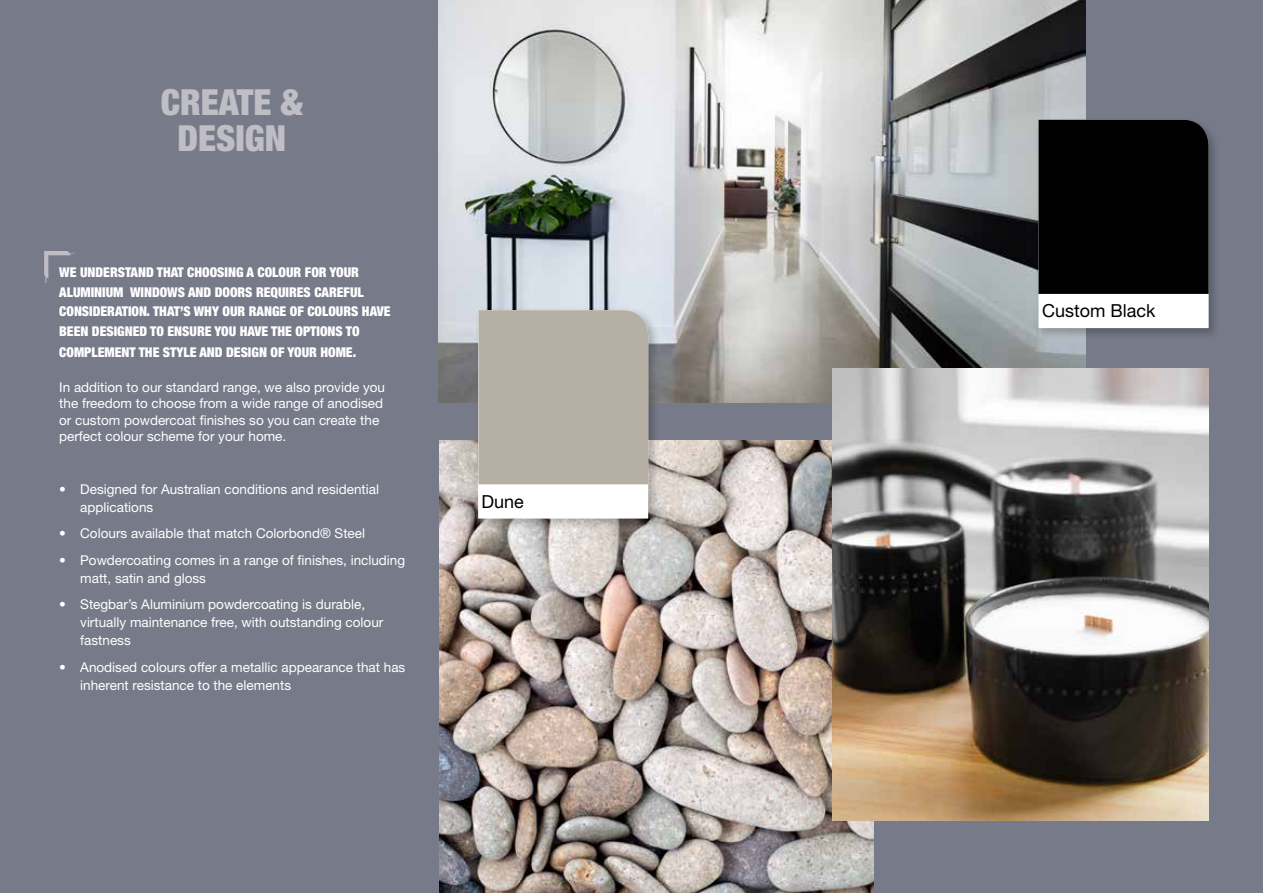
<style>
.page{position:relative;width:1263px;height:893px;background:#777a89}
.page>*{position:absolute;margin:0;border:0;box-sizing:border-box;transform-origin:0 0}
.t1{font:900 condensed 36px/36px "Helvetica Neue LT Std";color:#c0bec5;text-align:center}
.t2{font:18px "Helvetica Neue LT Std";color:#000}
.t3{font:13.5px/18px "Helvetica Neue LT Std";color:#fff}
.t4{font:900 condensed 13.5px/19.5px "Helvetica Neue LT Std";color:#fff}
</style>
<div class="page">
<img style="left:439px;top:0;width:647px;height:402px">
<img style="left:440px;top:441px;width:434px;height:452px">
<img style="left:832px;top:369px;width:377px;height:452px">
<div style="left:1034px;top:116px;width:187px;height:224px;background:#000;opacity:.25"></div>
<svg style="left:1038px;top:120px;width:170px;height:208px"></svg>
<div style="left:474px;top:306px;width:186px;height:225px;background:#000;opacity:.25"></div>
<svg style="left:478px;top:310px;width:170px;height:209px"></svg>
<svg style="left:44px;top:251px;width:31px;height:32px"></svg>
<h1 class="t1" style="left:161px;top:83px;width:144px">CREATE &amp;<br>DESIGN</h1>
<p class="t4" style="left:59px;top:262px;width:333px">WE UNDERSTAND THAT CHOOSING A COLOUR FOR YOUR ALUMINIUM WINDOWS AND DOORS REQUIRES CAREFUL CONSIDERATION. THAT’S WHY OUR RANGE OF COLOURS HAVE BEEN DESIGNED TO ENSURE YOU HAVE THE OPTIONS TO</p>
<p class="t4" style="left:59px;top:342px;width:298px">COMPLEMENT THE STYLE AND DESIGN OF YOUR HOME.</p>
<p class="t3" style="left:59px;top:379px;width:327px;line-height:16.2px">In addition to our standard range, we also provide you the freedom to choose from a wide range of anodised or custom powdercoat finishes so you can create the perfect colour scheme for your home.</p>
<p class="t3" style="left:80px;top:480px;width:300px;text-indent:-21px">• Designed for Australian conditions and residential applications</p>
<p class="t3" style="left:59px;top:524px;width:307px">• Colours available that match Colorbond® Steel</p>
<p class="t3" style="left:80px;top:551px;width:326px;text-indent:-21px">• Powdercoating comes in a range of finishes, including matt, satin and gloss</p>
<p class="t3" style="left:80px;top:595px;width:305px;text-indent:-21px">• Stegbar’s Aluminium powdercoating is durable, virtually maintenance free, with outstanding colour fastness</p>
<p class="t3" style="left:80px;top:658px;width:327px;text-indent:-21px">• Anodised colours offer a metallic appearance that has inherent resistance to the elements</p>
<h2 class="t2" style="left:482px;top:491px;width:44px">Dune</h2>
<h2 class="t2" style="left:1042px;top:300px;width:115px">Custom Black</h2>
</div>
